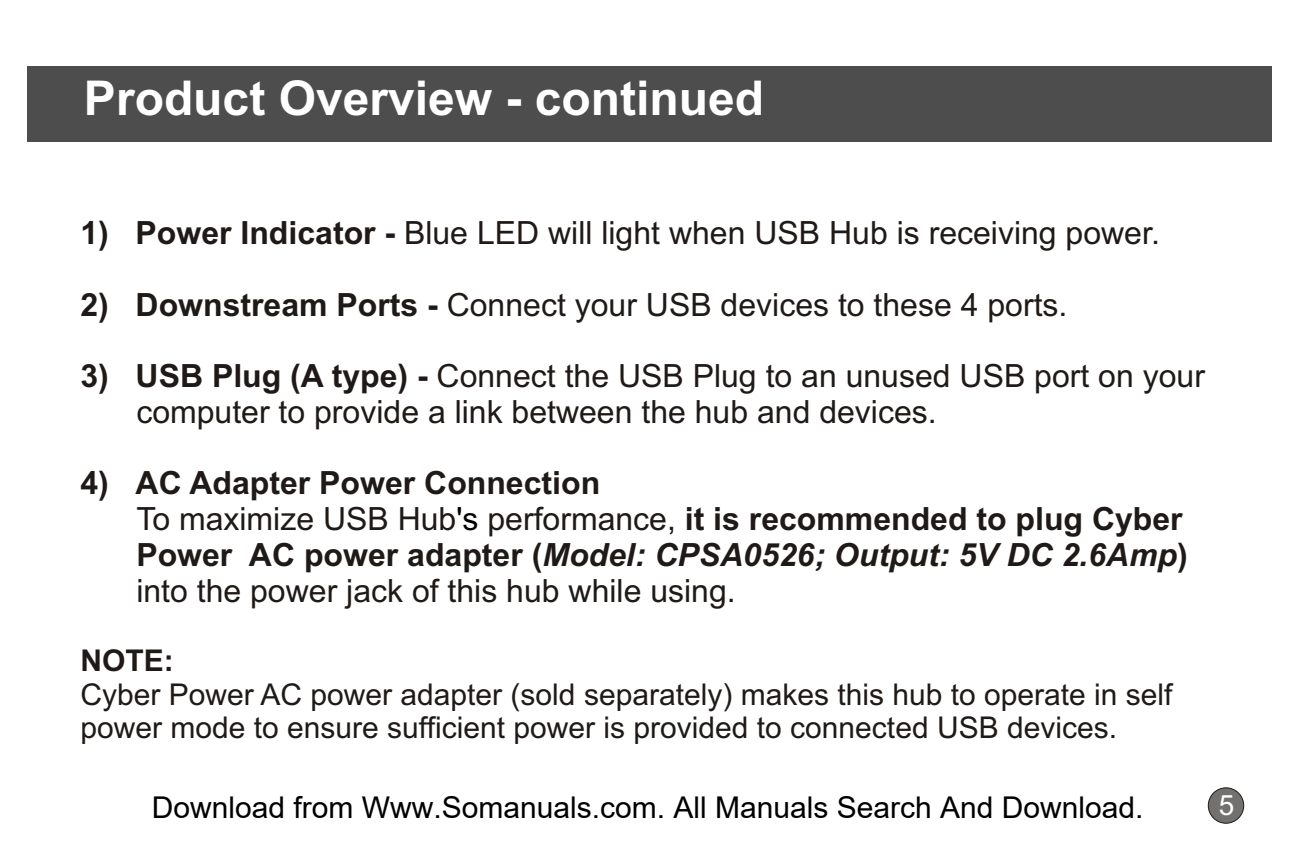
<style>
.page{position:relative;width:1296px;height:864px;background:#fff}
.page>*{position:absolute;margin:0;border:0;box-sizing:border-box;transform-origin:0 0}
.t1{font:700 48px "Arial";color:#fff}
.t2{font:32px/35.6px "Arial";color:#1f1a17}
.t3{font:700 32px/35.6px "Arial";color:#1f1a17}
.t4{font:32px "Arial";color:#000}
.t5{font:30px/33.6px "Arial";color:#1f1a17}
.t6{font:30px "Arial";color:#000}
.t7{font:700 30px "Arial";color:#1f1a17}
.t8{font:28px "Arial";color:#fff}
.s1{font-weight:700}
.s2{font-weight:400}
.s3{font-style:italic}
</style>
<div class="page">
<div style="left:27px;top:66px;width:1245px;height:76px;background:#4d4d4d"></div>
<div style="left:1208px;top:787px;width:36px;height:37px;background:#737070;border:1px solid #1f1a17;border-radius:50%"></div>
<h1 class="t1" style="left:84px;top:80px;width:682px">Product Overview - continued</h1>
<p class="t2" style="left:80px;top:218px;width:1081px"><span class="s1">1) Power Indicator -</span> Blue LED will light when USB Hub is receiving power.</p>
<p class="t2" style="left:80px;top:290px;width:989px"><span class="s1">2) Downstream Ports -</span> Connect your USB devices to these 4 ports.</p>
<p class="t2" style="left:136px;top:361px;width:1070px;text-indent:-56px"><span class="s1">3) USB Plug (A type) -</span> Connect the USB Plug to an unused USB port on your computer to provide a link between the hub and devices.</p>
<p class="t3" style="left:136px;top:468px;width:1053px;text-indent:-56px">4) AC Adapter Power Connection<br><span class="s2">To maximize USB Hub performance,</span> it is recommended to plug Cyber Power AC power adapter (<span class="s3">Model: CPSA0526; Output: 5V DC 2.6Amp</span>) <span class="s2">into the power jack of this hub while using.</span></p>
<p class="t4" style="left:456px;top:507px;width:24px">'s</p>
<p class="t7" style="left:80px;top:650px;width:95px">NOTE:</p>
<p class="t5" style="left:80px;top:680px;width:1094px">Cyber Power AC power adapter (sold separately) makes this hub to operate in self power mode to ensure sufficient power is provided to connected USB devices.</p>
<p class="t6" style="left:152px;top:791px;width:993px">Download from Www.Somanuals.com. All Manuals Search And Download.</p>
<p class="t8" style="left:1219px;top:795px;width:17px">5</p>
</div>
